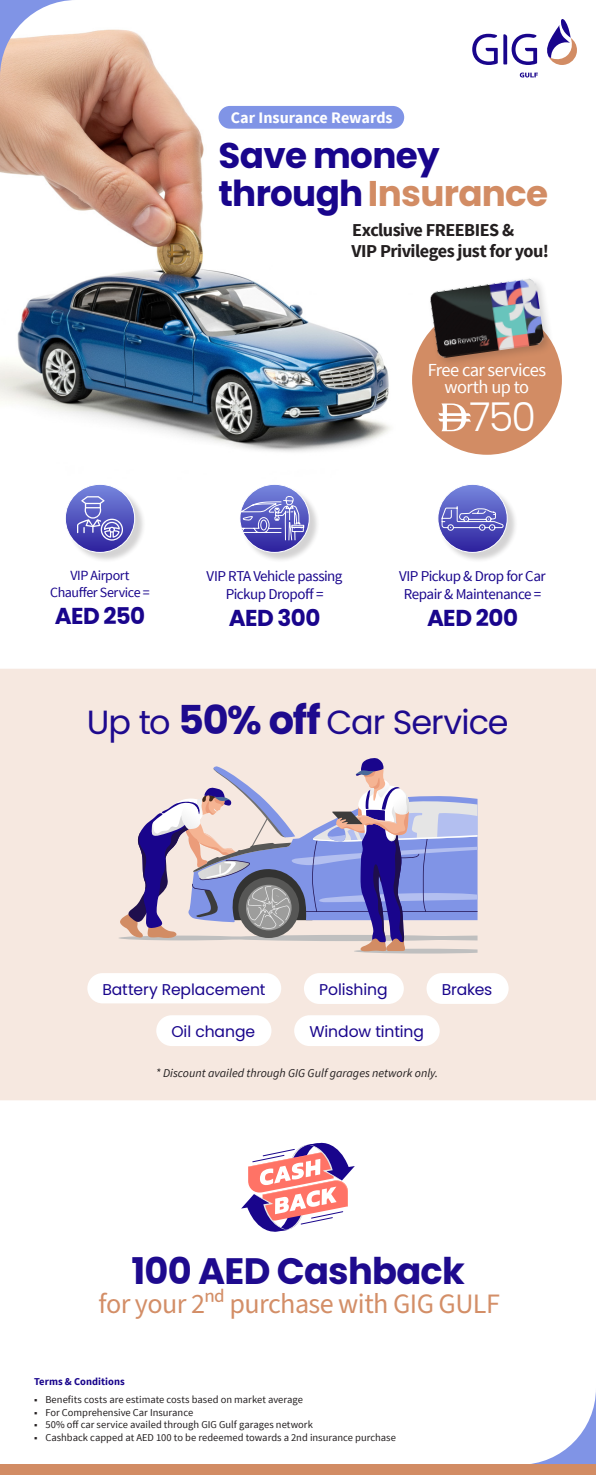
<style>
.page{position:relative;width:596px;height:1475px;background:#fff}
.page>*{position:absolute;margin:0;border:0;box-sizing:border-box;transform-origin:0 0}
.Cover_Headling{font:700 39.8px "Poppins";color:#1e0a8e}
.Cover_Headling-2{font:300 39.8px "Poppins";color:#fff}
.Cover_Headling-3{font:700 36.7px "Poppins";letter-spacing:-.02em;color:#1e0a8e}
.Cover_Headling-4{font:700 35.7px/37.9px "Poppins";letter-spacing:-.02em;color:#19058c}
.Cover_Headling-5{font:33.5px "Poppins";letter-spacing:-.03em;color:#1e0a8e}
.Cover_Headling-6{font:28.1px "Source Sans 3";letter-spacing:-.02em;color:#d38e67}
.Cover_Headling-7{font:700 23px "Poppins";letter-spacing:-.025em;color:#19058c}
.Cover_Headling-8{font:18.4px/16.6px "Source Sans Pro";letter-spacing:-.03em;color:#fff;text-align:center}
.Cover_Headling-9{font:700 18.2px/21.8px "Source Sans Pro";letter-spacing:-.03em;color:#231f20}
.t1{font:700 16.1px "Source Sans Pro";color:#fff}
.Cover_Headling-10{font:15.6px "Poppins";letter-spacing:-.005em;color:#19058c}
.Cover_Headling-11{font:15px/18px "Source Sans Pro";letter-spacing:-.035em;color:#19058c;text-align:center}
.Cover_Headling-12{font:14px "Source Sans Pro";letter-spacing:-.03em;color:#19058c}
.Cover_Headling-13{font:italic 12px "Source Sans Pro";color:#231f20}
.t2{font:10.5px "Source Sans Pro";color:#231f20}
.Cover_Headling-14{font:700 10.5px "Source Sans Pro";letter-spacing:.005em;color:#19058c}
.t3{font:600 10.5px "Source Sans Pro";color:#231f20}
.s1{color:#d28c64}
</style>
<div class="page">
<img style="left:0;top:29px;width:437px;height:423px">
<svg style="left:519px;top:73px;width:18px;height:4px"></svg>
<svg style="left:472px;top:34px;width:25px;height:31px"></svg>
<svg style="left:503px;top:34px;width:33px;height:31px"></svg>
<svg style="left:547px;top:19px;width:29px;height:46px"></svg>
<svg style="left:536px;top:1401px;width:59px;height:62px"></svg>
<div style="left:0;top:1463px;width:595px;height:11px;background:#d28c64"></div>
<div style="left:218px;top:106px;width:186px;height:23px;background:#8094e6;border-radius:11px"></div>
<svg style="left:0;top:0;width:76px;height:77px"></svg>
<svg style="left:241px;top:1142px;width:113px;height:89px"></svg>
<div style="left:66px;top:485px;width:80px;height:78px;background:#231f20;opacity:.2"></div>
<svg style="left:66px;top:485px;width:69px;height:67px"></svg>
<div style="left:65px;top:484px;width:70px;height:69px;border:1px solid #fff;border-radius:50%"></div>
<div style="left:241px;top:485px;width:79px;height:78px;background:#231f20;opacity:.2"></div>
<svg style="left:241px;top:485px;width:68px;height:67px"></svg>
<div style="left:239px;top:484px;width:70px;height:69px;border:1px solid #fff;border-radius:50%"></div>
<div style="left:438px;top:485px;width:80px;height:78px;background:#231f20;opacity:.2"></div>
<svg style="left:438px;top:485px;width:69px;height:67px"></svg>
<div style="left:437px;top:484px;width:70px;height:69px;border:1px solid #fff;border-radius:50%"></div>
<div style="left:0;top:669px;width:595px;height:431px;background:#f6e8e0"></div>
<div style="left:118px;top:935px;width:130px;height:5px;background:#efe3dc;border-radius:50%"></div>
<svg style="left:119px;top:758px;width:358px;height:195px;background:#b6b0ca"></svg>
<div style="left:156px;top:1015px;width:115px;height:30px;background:#fff;border-radius:15px"></div>
<div style="left:294px;top:1015px;width:145px;height:30px;background:#fff;border-radius:15px"></div>
<div style="left:87px;top:972px;width:194px;height:31px;background:#fff;border-radius:15px"></div>
<div style="left:304px;top:972px;width:99px;height:31px;background:#fff;border-radius:15px"></div>
<div style="left:426px;top:972px;width:82px;height:31px;background:#fff;border-radius:15px"></div>
<div style="left:412px;top:305px;width:149px;height:149px;background:#d28c64;border-radius:50%"></div>
<svg style="left:438px;top:403px;width:32px;height:28px"></svg>
<div style="left:427px;top:275px;width:127px;height:93px;background:#231f20;opacity:.2"></div>
<img style="left:429px;top:278px;width:115px;height:81px">
<p class="t1" style="left:231px;top:108px;width:163px">Car Insurance Rewards</p>
<p class="Cover_Headling-4" style="left:218px;top:136px;width:331px">Save money through<span class="s1">Insurance</span></p>
<p class="Cover_Headling-9" style="left:351px;top:219px;width:199px">Exclusive FREEBIES &amp;<br>VIP Privileges just for you!</p>
<p class="Cover_Headling-8" style="left:427px;top:362px;width:120px">Free car services worth up to</p>
<p class="Cover_Headling-2" style="left:469px;top:394px;width:68px">750</p>
<p class="Cover_Headling-12" style="left:70px;top:566px;width:61px">VIP Airport</p>
<p class="Cover_Headling-12" style="left:50px;top:583px;width:101px">Chauffer Service =</p>
<p class="Cover_Headling-7" style="left:55px;top:602px;width:92px">AED 250</p>
<p class="Cover_Headling-11" style="left:206px;top:566px;width:137px">VIP RTA Vehicle passing<br>Pickup Dropoff =</p>
<p class="Cover_Headling-7" style="left:229px;top:604px;width:93px">AED 300</p>
<p class="Cover_Headling-11" style="left:399px;top:566px;width:148px;text-align:left">VIP Pickup &amp; Drop for Car<br>Repair &amp; Maintenance =</p>
<p class="Cover_Headling-7" style="left:427px;top:604px;width:92px">AED 200</p>
<p class="Cover_Headling-5" style="left:87px;top:702px;width:85px">Up to</p>
<p class="Cover_Headling" style="left:178px;top:696px;width:144px">50% off</p>
<p class="Cover_Headling-5" style="left:326px;top:702px;width:184px">Car Service</p>
<p class="Cover_Headling-10" style="left:102px;top:980px;width:165px">Battery Replacement</p>
<p class="Cover_Headling-10" style="left:171px;top:1022px;width:85px">Oil change</p>
<p class="Cover_Headling-10" style="left:319px;top:980px;width:70px">Polishing</p>
<p class="Cover_Headling-10" style="left:309px;top:1022px;width:116px">Window tinting</p>
<p class="Cover_Headling-10" style="left:441px;top:980px;width:52px">Brakes</p>
<p class="Cover_Headling-13" style="left:156px;top:1065px;width:283px">* Discount availed through GIG Gulfgarages network only.</p>
<p class="Cover_Headling-3" style="left:131px;top:1250px;width:335px">100 AED Cashback</p>
<p class="Cover_Headling-6" style="left:99px;top:1285px;width:402px">for your 2nd purchase with GIG GULF</p>
<p class="Cover_Headling-14" style="left:34px;top:1374px;width:92px">Terms &amp; Conditions</p>
<p class="t2" style="left:45px;top:1392px;width:259px">Benefits costs are estimate costs based on market average</p>
<p class="t3" style="left:34px;top:1392px;width:5px">■</p>
<p class="t3" style="left:34px;top:1405px;width:5px">■</p>
<p class="t2" style="left:45px;top:1405px;width:149px">For Comprehensive Car Insurance</p>
<p class="t3" style="left:34px;top:1417px;width:5px">■</p>
<p class="t2" style="left:45px;top:1417px;width:269px">50% off car service availed through GIG Gulf garages network</p>
<p class="t3" style="left:34px;top:1430px;width:5px">■</p>
<p class="t2" style="left:45px;top:1430px;width:352px">Cashback capped at AED 100 to be redeemed towards 2a nd insurance purchase</p>
</div>
